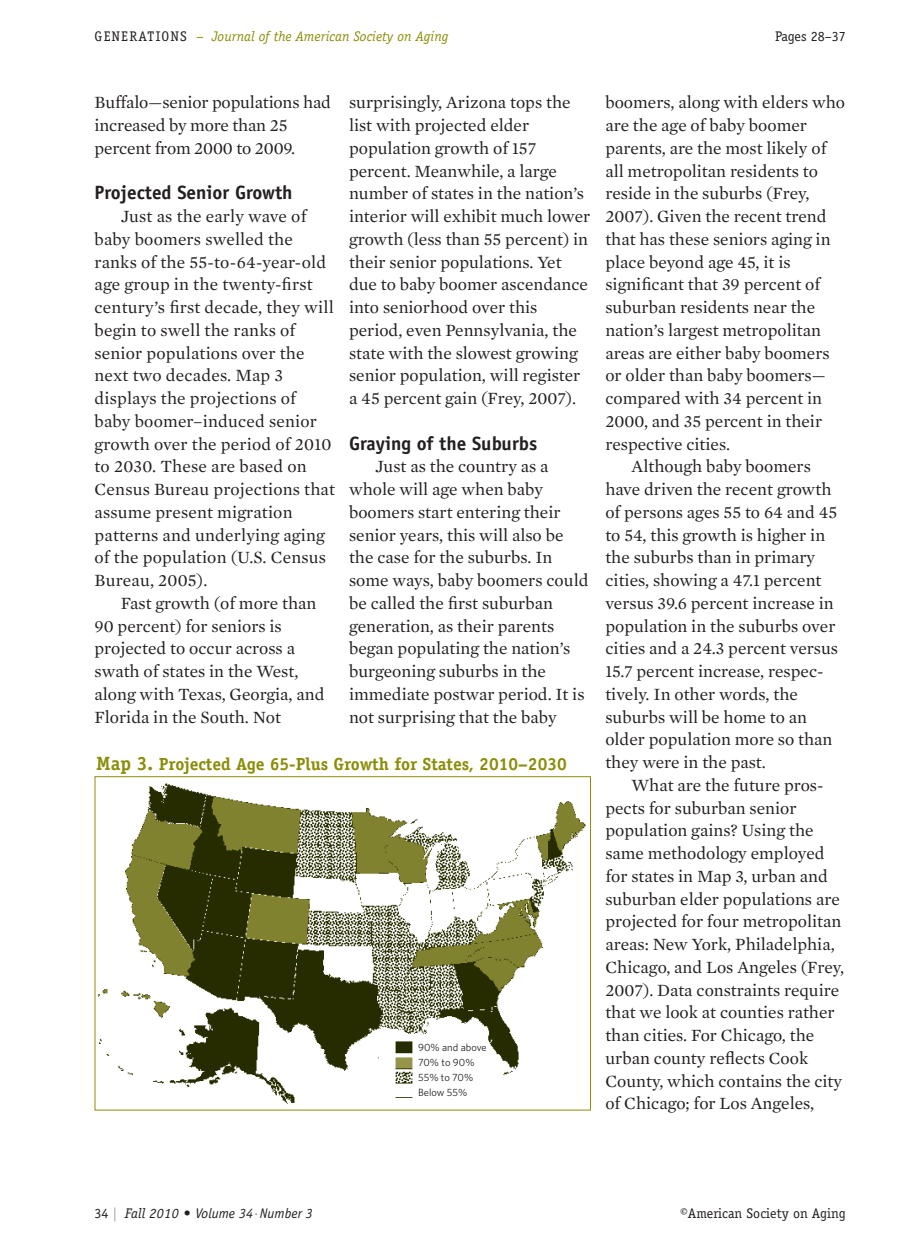
<style>
.page{position:relative;width:914px;height:1260px;background:#fff}
.page>*{position:absolute;margin:0;border:0;box-sizing:border-box;transform-origin:0 0}
.t1{font:700 19.25px "Officina Sans";color:#231f20}
.t2{font:17.5px/22.8px "Mercury Text G1";color:#231f20}
.t3{font:700 17.5px "Officina Serif";color:#8b8d08}
.t4{font:italic 14px "Officina Serif";color:#8b8d08}
.t5{font:14px "Officina Serif";color:#231f20}
.t6{font:italic 14px "Officina Sans";color:#231f20}
.t7{font:10.5px/14.9px "Whitney";color:#231f20}
.s1{font-style:normal;color:#231f20}
.s2{font-size:19.25px}
.s3{font-family:"Officina Serif";font-style:normal}
.s4{font-family:"Officina Serif";font-style:normal;color:#a7a9ac}
.s5{font-family:"Officina Serif"}
</style>
<div class="page">
<img style="left:98px;top:783px;width:488px;height:321px">
<div style="left:418px;top:1043px;width:69px;height:57px;background:#fff"></div>
<p class="t4" style="left:94px;top:28px;width:355px"><span class="s1">GENERATIONS</span> – Journal of the American Society on Aging</p>
<p class="t5" style="left:775px;top:28px;width:72px">Pages 28–37</p>
<p class="t2" style="left:349px;top:91px;width:243px">surprisingly, Arizona tops the list with projected elder population growth of 157 percent. Meanwhile, a large number of states in the nation’s interior will exhibit much lower growth (less than 55 percent) in their senior populations. Yet due to baby boomer ascendance into seniorhood over this period, even Pennsylvania, the state with the slowest growing senior population, will register a 45 percent gain (Frey, 2007).</p>
<p class="t1" style="left:349px;top:431px;width:190px">Graying of the Suburbs</p>
<p class="t2" style="left:349px;top:455px;width:241px;text-indent:26px">Just as the country as a whole will age when baby boomers start entering their senior years, this will also be the case for the suburbs. In some ways, baby boomers could be called the first suburban generation, as their parents began populating the nation’s burgeoning suburbs in the immediate postwar period. It is not surprising that the baby</p>
<p class="t3" style="left:96px;top:753px;width:472px"><span class="s2">Map 3.</span> Projected Age 65-Plus Growth for States, 2010–2030</p>
<p class="t2" style="left:94px;top:91px;width:238px">Buffalo—senior populations had increased by more than 25 percent from 2000 to 2009.</p>
<p class="t1" style="left:94px;top:181px;width:199px">Projected Senior Growth</p>
<p class="t2" style="left:94px;top:205px;width:242px;text-indent:26px">Just as the early wave of baby boomers swelled the ranks of the 55-to-64-year-old age group in the twenty-first century’s first decade, they will begin to swell the ranks of senior populations over the next two decades. Map 3 displays the projections of baby boomer–induced senior growth over the period of 2010 to 2030. These are based on<br>Census Bureau projections that assume present migration patterns and underlying aging of the population (U.S. Census<br>Bureau, 2005).</p>
<p class="t2" style="left:94px;top:591px;width:231px;text-indent:26px">Fast growth (of more than<br>90 percent) for seniors is projected to occur across a swath of states in the West, along with Texas, Georgia, and<br>Florida in the South. Not</p>
<p class="t7" style="left:418px;top:1040px;width:70px">90% and above<br>70% to 90%<br>55% to 70%<br>Below 55%</p>
<p class="t2" style="left:605px;top:91px;width:241px">boomers, along with elders who</p>
<p class="t2" style="left:605px;top:114px;width:203px">are the age of baby boomer</p>
<p class="t2" style="left:605px;top:136px;width:222px">parents, are the most likely of</p>
<p class="t2" style="left:605px;top:159px;width:214px">all metropolitan residents to</p>
<p class="t2" style="left:605px;top:182px;width:205px">reside in the suburbs (Frey,</p>
<p class="t2" style="left:605px;top:205px;width:223px">2007). Given the recent trend</p>
<p class="t2" style="left:605px;top:227px;width:227px">that has these seniors aging in</p>
<p class="t2" style="left:605px;top:250px;width:187px">place beyond age 45, it is</p>
<p class="t2" style="left:605px;top:273px;width:216px">significant that 39 percent of</p>
<p class="t2" style="left:605px;top:296px;width:211px">suburban residents near the</p>
<p class="t2" style="left:605px;top:318px;width:217px">nation’s largest metropolitan</p>
<p class="t2" style="left:605px;top:341px;width:226px">areas are either baby boomers</p>
<p class="t2" style="left:605px;top:364px;width:222px">or older than baby boomers—</p>
<p class="t2" style="left:605px;top:387px;width:218px">compared with 34 percent in</p>
<p class="t2" style="left:605px;top:409px;width:218px">2000, and 35 percent in their</p>
<p class="t2" style="left:605px;top:432px;width:126px">respective cities.</p>
<p class="t2" style="left:631px;top:455px;width:181px">Although baby boomers</p>
<p class="t2" style="left:605px;top:478px;width:227px">have driven the recent growth</p>
<p class="t2" style="left:605px;top:500px;width:233px">of persons ages 55 to 64 and 45</p>
<p class="t2" style="left:605px;top:523px;width:221px">to 54, this growth is higher in</p>
<p class="t2" style="left:605px;top:546px;width:211px">the suburbs than in primary</p>
<p class="t2" style="left:605px;top:569px;width:218px">cities, showing a 47.1 percent</p>
<p class="t2" style="left:605px;top:591px;width:230px">versus 39.6 percent increase in</p>
<p class="t2" style="left:605px;top:614px;width:231px">population in the suburbs over</p>
<p class="t2" style="left:605px;top:637px;width:234px">cities and a 24.3 percent versus</p>
<p class="t2" style="left:605px;top:660px;width:219px">15.7 percent increase, respec-</p>
<p class="t2" style="left:605px;top:682px;width:194px">tively. In other words, the</p>
<p class="t2" style="left:605px;top:705px;width:203px">suburbs will be home to an</p>
<p class="t2" style="left:605px;top:728px;width:229px">older population more so than</p>
<p class="t2" style="left:605px;top:751px;width:162px">they were in the past.</p>
<p class="t2" style="left:631px;top:773px;width:193px">What are the future pros-</p>
<p class="t2" style="left:605px;top:796px;width:193px">pects for suburban senior</p>
<p class="t2" style="left:605px;top:819px;width:210px">population gains? Using the</p>
<p class="t2" style="left:605px;top:842px;width:221px">same methodology employed</p>
<p class="t2" style="left:605px;top:864px;width:224px">for states in Map 3, urban and</p>
<p class="t2" style="left:605px;top:887px;width:236px">suburban elder populations are</p>
<p class="t2" style="left:605px;top:910px;width:237px">projected for four metropolitan</p>
<p class="t2" style="left:605px;top:933px;width:231px">areas: New York, Philadelphia,</p>
<p class="t2" style="left:605px;top:955px;width:240px">Chicago, and Los Angeles (Frey,</p>
<p class="t2" style="left:605px;top:978px;width:235px">2007). Data constraints require</p>
<p class="t2" style="left:605px;top:1001px;width:231px">that we look at counties rather</p>
<p class="t2" style="left:605px;top:1024px;width:210px">than cities. For Chicago, the</p>
<p class="t2" style="left:605px;top:1046px;width:204px">urban county reflects Cook</p>
<p class="t2" style="left:605px;top:1069px;width:238px">County, which contains the city</p>
<p class="t2" style="left:605px;top:1092px;width:210px">of Chicago; for Los Angeles,</p>
<p class="t6" style="left:94px;top:1205px;width:220px"><span class="s3">34</span> <span class="s4">|</span> <span class="s5">Fall 2010 •</span> Volume 34<sup>.</sup>Number 3</p>
<p class="t5" style="left:680px;top:1205px;width:167px">©American Society on Aging</p>
</div>
